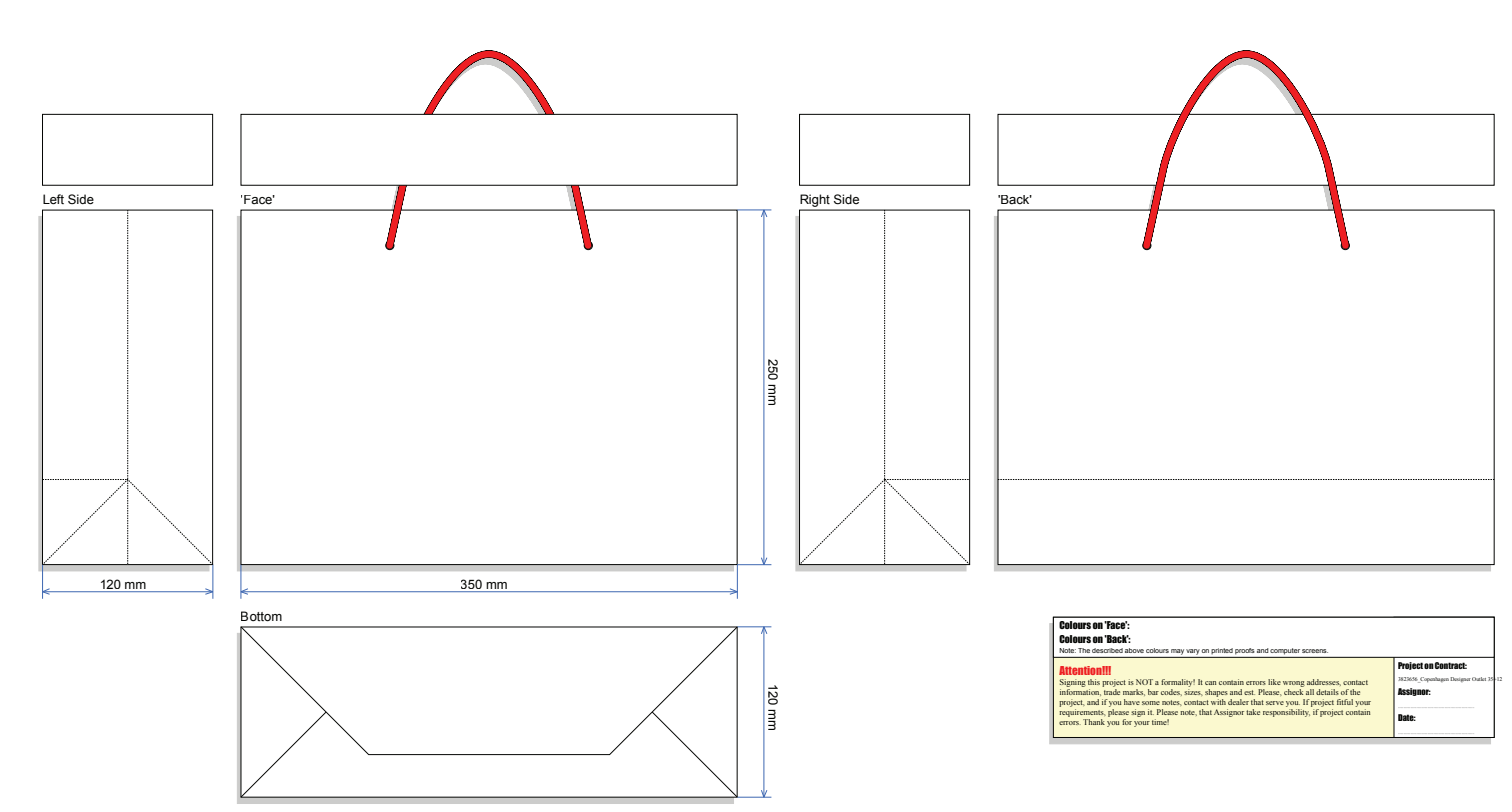
<style>
.page{position:relative;width:1512px;height:812px;background:#fff}
.page>*{position:absolute;margin:0;border:0;box-sizing:border-box;transform-origin:0 0}
.t1{font:13px "Arial";color:#040503}
.t2{font:11.35px "Impact";color:#ee1f23}
.t3{font:9.9px/14px "Impact";color:#040503}
.t4{font:8.5px/10px "Times New Roman";color:#040503}
.t5{font:8.5px "Impact";color:#040503}
.t6{font:7.1px "Arial";color:#040503}
.t7{font:5.65px "Times New Roman";color:#040503}
</style>
<div class="page">
<div style="left:38px;top:216px;width:171px;height:355px;background:#cccccb;border:1px solid #cccccb"></div>
<hr style="left:42px;top:564px;width:1px;height:34px;background:#3e67b1">
<hr style="left:213px;top:564px;width:1px;height:34px;background:#3e67b1">
<hr style="left:43px;top:591px;width:170px;height:1px;background:#3e67b1">
<svg style="left:43px;top:588px;width:7px;height:7px"></svg>
<svg style="left:205px;top:588px;width:8px;height:7px"></svg>
<div style="left:42px;top:210px;width:172px;height:355px;background:#fff"></div>
<div style="left:237px;top:216px;width:497px;height:355px;background:linear-gradient(to right,#cccccb,#cccccb);border:1px solid #cccccb"></div>
<div style="left:240px;top:209px;width:497px;height:356px;background:#fff;border:1px solid #040503"></div>
<svg style="left:377px;top:50px;width:220px;height:201px"></svg>
<hr style="left:737px;top:210px;width:34px;height:1px;background:#3e67b1">
<hr style="left:737px;top:564px;width:34px;height:1px;background:#3e67b1">
<hr style="left:763px;top:210px;width:1px;height:354px;background:#3e67b1">
<svg style="left:761px;top:209px;width:6px;height:8px"></svg>
<svg style="left:761px;top:557px;width:6px;height:8px"></svg>
<hr style="left:241px;top:564px;width:1px;height:34px;background:#3e67b1">
<hr style="left:737px;top:564px;width:1px;height:34px;background:#3e67b1">
<hr style="left:241px;top:591px;width:496px;height:1px;background:#3e67b1">
<svg style="left:240px;top:588px;width:9px;height:7px"></svg>
<svg style="left:729px;top:588px;width:9px;height:7px"></svg>
<div style="left:237px;top:633px;width:497px;height:171px;background:#cccccb"></div>
<div style="left:240px;top:626px;width:497px;height:171px;background:#fff"></div>
<hr style="left:737px;top:626px;width:34px;height:1px;background:#3e67b1">
<hr style="left:737px;top:797px;width:34px;height:1px;background:#3e67b1">
<hr style="left:763px;top:627px;width:1px;height:170px;background:#3e67b1">
<svg style="left:761px;top:626px;width:6px;height:8px"></svg>
<svg style="left:761px;top:789px;width:6px;height:8px"></svg>
<svg style="left:239px;top:626px;width:500px;height:129px"></svg>
<svg style="left:239px;top:710px;width:88px;height:88px"></svg>
<svg style="left:651px;top:710px;width:88px;height:88px"></svg>
<div style="left:795px;top:216px;width:171px;height:355px;background:#cccccb;border:1px solid #cccccb"></div>
<div style="left:799px;top:210px;width:171px;height:355px;background:#fff"></div>
<div style="left:994px;top:216px;width:497px;height:355px;background:linear-gradient(to right,#cccccb,#cccccb);border:1px solid #cccccb"></div>
<div style="left:997px;top:209px;width:497px;height:356px;background:#fff;border:1px solid #040503"></div>
<div style="left:42px;top:114px;width:171px;height:72px;background:#fff;border:1px solid #040503"></div>
<div style="left:240px;top:114px;width:497px;height:72px;background:#fff;border:1px solid #040503"></div>
<div style="left:799px;top:114px;width:171px;height:72px;background:#fff;border:1px solid #040503"></div>
<div style="left:997px;top:114px;width:497px;height:72px;background:#fff;border:1px solid #040503"></div>
<svg style="left:1134px;top:50px;width:220px;height:201px"></svg>
<svg style="left:998px;top:479px;width:496px;height:1px"></svg>
<svg style="left:1049px;top:623px;width:441px;height:121px;background:#b3b3b2"></svg>
<div style="left:1053px;top:617px;width:441px;height:120px;background:#fbf9cf"></div>
<div style="left:1393px;top:617px;width:101px;height:120px;background:#fff"></div>
<div style="left:1053px;top:617px;width:441px;height:40px;background:#fff;border:1px solid #040503"></div>
<h1 class="t1" style="left:43px;top:191px;width:53px">Left Side</h1>
<h1 class="t1" style="left:241px;top:191px;width:35px">'Face'</h1>
<h1 class="t1" style="left:99px;top:575px;width:49px">120 mm</h1>
<h1 class="t1" style="left:241px;top:608px;width:43px">Bottom</h1>
<h1 class="t1" style="left:461px;top:575px;width:49px">350 mm</h1>
<h1 class="t1" style="left:799px;top:191px;width:62px">Right Side</h1>
<h1 class="t1" style="left:998px;top:191px;width:35px">'Back'</h1>
<h1 class="t1" style="left:781px;top:359px;width:49px;rotate:90deg">250 mm</h1>
<h1 class="t1" style="left:781px;top:683px;width:49px;rotate:90deg">120 mm</h1>
<p class="t3" style="left:1059px;top:618px;width:73px">Colours on 'Face':<br>Colours on 'Back':</p>
<p class="t6" style="left:1059px;top:646px;width:271px">Note: The described above colours may vary on printed proofs and computer screens.</p>
<h2 class="t2" style="left:1059px;top:662px;width:53px">Attention!!!</h2>
<p class="t4" style="left:1059px;top:677px;width:313px">Signing this project is NOT a formality! It can contain errors like wrong addresses, contact information, trade marks, bar codes, sizes, shapes and est. Please, check all details of the project, and if you have some notes, contact with dealer that serve you. If project fitful your requirements, please sign it. Please note, that Assignor take responsibility, if project contain errors. Thank you for your time!</p>
<p class="t5" style="left:1398px;top:659px;width:70px">Project on Contract:</p>
<p class="t7" style="left:1398px;top:675px;width:106px">3823656_Copenhagen Designer Outlet 35+12</p>
<p class="t5" style="left:1398px;top:685px;width:34px">Assignor:</p>
<p class="t7" style="left:1398px;top:702px;width:78px">......................................................</p>
<p class="t5" style="left:1398px;top:711px;width:19px">Date:</p>
<p class="t7" style="left:1398px;top:728px;width:78px">......................................................</p>
</div>
